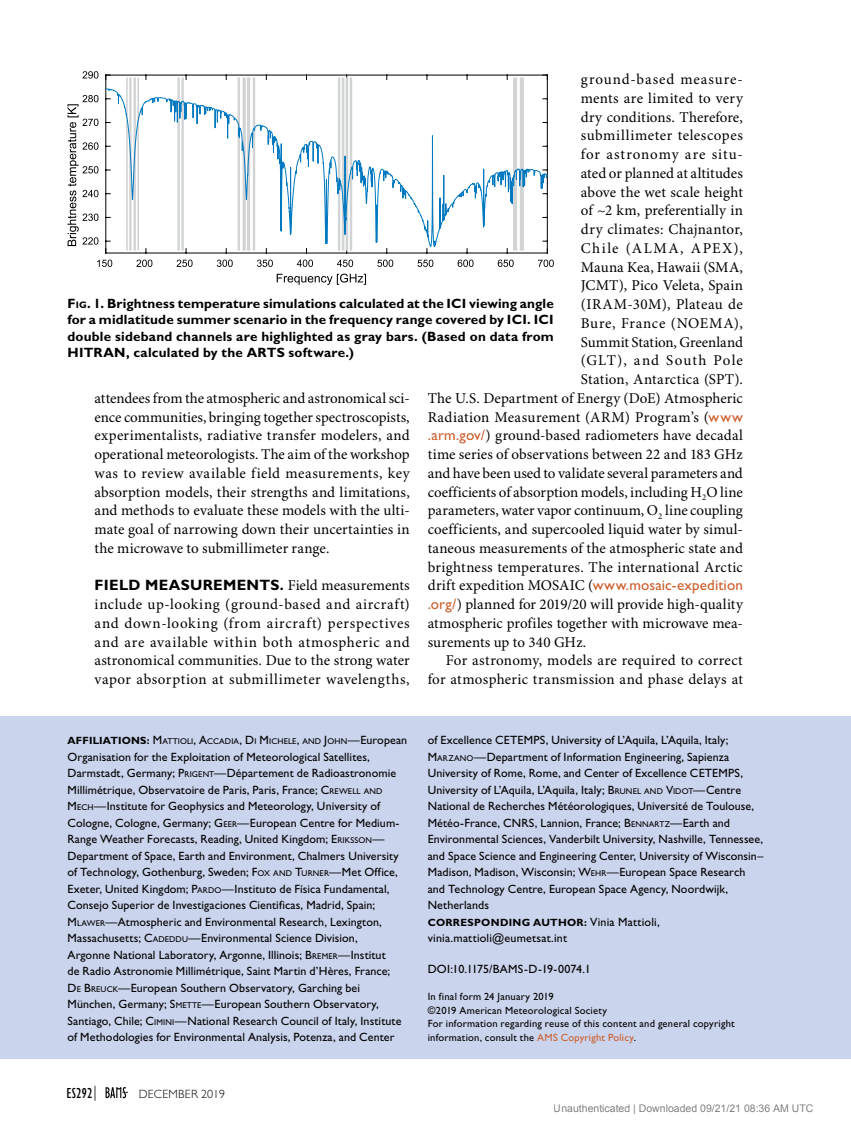
<style>
.page{position:relative;width:851px;height:1134px;background:#fff}
.page>*{position:absolute;margin:0;border:0;box-sizing:border-box;transform-origin:0 0}
.First_Paragraph_w_bo{font:15px/18.8px "Minion Pro";letter-spacing:.01em;color:#000;text-align:justify}
.Body_Text{font:15px/18.8px "Minion Pro";letter-spacing:.015em;color:#000;text-align:justify}
.First_Paragraph_w_bo-2{font:15px "Minion Pro";letter-spacing:.035em;color:#000}
.First_Paragraph_w_bo-3{font:15px "Minion Pro";letter-spacing:-.01em;color:#000}
.First_Paragraph_w_bo-4{font:15px "Minion Pro";letter-spacing:.065em;color:#000}
.First_Paragraph_w_bo-5{font:15px "Minion Pro";letter-spacing:.055em;color:#000}
.First_Paragraph_w_bo-6{font:15px "Minion Pro";letter-spacing:.04em;color:#000}
.First_Paragraph_w_bo-7{font:15px "Minion Pro";letter-spacing:.07em;color:#000}
.First_Paragraph_w_bo-8{font:15px "Minion Pro";letter-spacing:.1em;color:#000}
.t1{font:condensed 15px "Gill Sans Std";color:#000}
.Caption__figure{font:700 13.5px/16.5px "Gill Sans Std";letter-spacing:.015em;color:#000;text-align:justify}
.Affiliation_Correspo{font:12px/16.5px "Gill Sans Std";letter-spacing:.005em;color:#000}
.e-mail{font:12px "Gill Sans Std";letter-spacing:.005em;color:#000}
.t2{font:300 12px "Gill Sans Std";letter-spacing:.02em;color:#000}
.info_box_-_In_Final{font:10.5px/13.5px "Gill Sans Std";letter-spacing:.02em;color:#000}
.In_Final_Form_Copyri{font:10.5px "Gill Sans Std";letter-spacing:.02em;color:#000}
.t3{font:10.5px "Arial";color:rgb(0 0 0/.5)}
.Affiliation_Correspo-2{font:700 10.5px "Gill Sans Std";letter-spacing:.03em;color:#000}
.Affiliation_Correspo-3{font:8.4px "Gill Sans Std";letter-spacing:.015em;color:#000}
.s1{font-family:"Gill Sans Std";color:#cd5e2c}
.s2{font-style:inherit}
.s3{font-size:9.45px}
.s4{font-family:"Gill Sans Std";font-weight:700}
.s5{font-weight:700;font-size:10.5px}
.s6{font-size:12px}
.s7{font-size:8.4px}
.s8{font-weight:300;font-stretch:normal}
.s9{font-weight:400;font-size:12px}
.s10{color:#cd5e2c}
</style>
<div class="page">
<div style="left:0;top:716px;width:850px;height:343px;background:#cad4ec"></div>
<svg style="left:97px;top:260px;width:8px;height:7px"></svg>
<svg style="left:548px;top:260px;width:5px;height:7px"></svg>
<svg style="left:82px;top:71px;width:16px;height:8px"></svg>
<svg style="left:68px;top:95px;width:30px;height:151px"></svg>
<svg style="left:105px;top:74px;width:443px;height:211px"></svg>
<div style="left:105px;top:1086px;width:24px;height:13px;background:#fff;border:2px solid #fff"></div>
<svg style="left:105px;top:1087px;width:23px;height:11px"></svg>
<p class="First_Paragraph_w_bo-4" style="left:580px;top:70px;width:164px">ground-based measure-</p>
<p class="First_Paragraph_w_bo" style="left:580px;top:89px;width:163px">ments are limited to very</p>
<p class="First_Paragraph_w_bo" style="left:580px;top:108px;width:163px">dry conditions. Therefore,</p>
<p class="First_Paragraph_w_bo-2" style="left:580px;top:126px;width:163px">submillimeter telescopes</p>
<p class="First_Paragraph_w_bo-5" style="left:580px;top:145px;width:164px">for astronomy are situ-</p>
<p class="First_Paragraph_w_bo" style="left:580px;top:164px;width:163px">ated or planned at altitudes</p>
<p class="First_Paragraph_w_bo" style="left:580px;top:183px;width:163px">above the wet scale height</p>
<p class="First_Paragraph_w_bo" style="left:580px;top:202px;width:163px">of ~2 km, preferentially in</p>
<p class="First_Paragraph_w_bo" style="left:580px;top:220px;width:163px">dry climates: Chajnantor,</p>
<p class="First_Paragraph_w_bo-8" style="left:580px;top:239px;width:164px">Chile (ALMA, APEX),</p>
<p class="First_Paragraph_w_bo" style="left:580px;top:258px;width:164px">Mauna Kea, Hawaii (SMA,</p>
<p class="First_Paragraph_w_bo" style="left:580px;top:277px;width:164px">JCMT), Pico Veleta, Spain</p>
<p class="First_Paragraph_w_bo-2" style="left:580px;top:295px;width:164px">(IRAM-30M), Plateau de</p>
<p class="First_Paragraph_w_bo-6" style="left:580px;top:314px;width:163px">Bure, France (NOEMA),</p>
<p class="First_Paragraph_w_bo-3" style="left:580px;top:333px;width:164px">Summit Station, Greenland</p>
<p class="First_Paragraph_w_bo-7" style="left:580px;top:351px;width:163px">(GLT), and South Pole</p>
<p class="First_Paragraph_w_bo" style="left:580px;top:370px;width:164px">Station, Antarctica (SPT).</p>
<p class="First_Paragraph_w_bo" style="left:428px;top:389px;width:317px">The U.S. Department of Energy (DoE) Atmospheric</p>
<p class="First_Paragraph_w_bo" style="left:428px;top:408px;width:317px">Radiation Measurement (ARM) Program’s (<span class="s1">www</span></p>
<p class="First_Paragraph_w_bo" style="left:428px;top:427px;width:317px"><span class="s1">.arm.gov/</span>) ground-based radiometers have decadal</p>
<p class="First_Paragraph_w_bo" style="left:428px;top:445px;width:316px">time series of observations between 22 and 183 GHz</p>
<p class="First_Paragraph_w_bo" style="left:428px;top:464px;width:316px">and have been used to validate several parameters and</p>
<p class="First_Paragraph_w_bo" style="left:428px;top:483px;width:316px">coefficients of absorption models, including H<sub>2</sub>O line</p>
<p class="First_Paragraph_w_bo" style="left:428px;top:502px;width:317px">parameters, water vapor continuum, O<sub>2</sub> line coupling</p>
<p class="First_Paragraph_w_bo" style="left:428px;top:520px;width:317px">coefficients, and supercooled liquid water by simul-</p>
<p class="First_Paragraph_w_bo" style="left:428px;top:539px;width:316px">taneous measurements of the atmospheric state and</p>
<p class="First_Paragraph_w_bo" style="left:428px;top:558px;width:316px">brightness temperatures. The international Arctic</p>
<p class="First_Paragraph_w_bo" style="left:428px;top:577px;width:316px">drift expedition MOSAIC (<span class="s1">www.mosaic-expedition</span></p>
<p class="First_Paragraph_w_bo" style="left:428px;top:595px;width:317px"><span class="s1">.org/</span>) planned for 2019/20 will provide high-quality</p>
<p class="First_Paragraph_w_bo" style="left:428px;top:614px;width:317px">atmospheric profiles together with microwave mea-</p>
<p class="First_Paragraph_w_bo" style="left:428px;top:633px;width:160px">surements up to 340 GHz.</p>
<p class="Body_Text" style="left:428px;top:652px;width:317px;text-align:right">For astronomy, models are required to correct for atmospheric transmission and phase delays at</p>
<p class="Caption__figure" style="left:68px;top:295px;width:487px"><span class="s2">F</span><span class="s3">ig</span><span class="s2">.</span> 1. Brightness temperature simulations calculated at the ICI viewing angle for a midlatitude summer scenario in the frequency range covered by ICI. ICI double sideband channels are highlighted as gray bars. (Based on data from HITRAN, calculated by the ARTS software.)</p>
<p class="Body_Text" style="left:94px;top:389px;width:317px">attendees from the atmospheric and astronomical sci&shy;ence communities, bringing together spectroscopists, experimentalists, radiative transfer modelers, and operational meteorologists. The aim of the workshop was to review available field measurements, key absorption models, their strengths and limitations, and methods to evaluate these models with the ulti&shy;mate goal of narrowing down their uncertainties in the microwave to submillimeter range.</p>
<p class="First_Paragraph_w_bo" style="left:94px;top:577px;width:317px"><span class="s4">FIELD MEASUREMENTS.</span> Field measurements include up-looking (ground-based and aircraft) and down-looking (from aircraft) perspectives and are available within both atmospheric and astronomical communities. Due to the strong water vapor absorption at submillimeter wavelengths,</p>
<p class="Affiliation_Correspo-3" style="left:68px;top:736px;width:341px"><span class="s5">AFFILIATIONS:</span> <span class="s6">M</span>ATTIOLI<span class="s6">, A</span>CCADIA<span class="s6">, D</span> I <span class="s6">M</span>ICHELE<span class="s6">,</span> AND <span class="s6">J</span>OHN<span class="s6">—European</span></p>
<p class="Affiliation_Correspo" style="left:68px;top:748px;width:335px">Organisation for the Exploitation of Meteorological Satellites, Darmstadt, Germany; <span class="s2">P</span><span class="s7">RIGENT</span>—Département de Radioastronomie Millimétrique, Observatoire de Paris, Paris, France; <span class="s2">C</span><span class="s7">REWELL AND </span><span class="s2">M</span><span class="s7">EC H</span>—Institute for Geophysics and Meteorology, University of Cologne, Cologne, Germany; <span class="s2">G</span> <span class="s7">EER</span>—European Centre for Medium-Range Weather Forecasts, Reading, United Kingdom; <span class="s2">E</span> <span class="s7">RIKSSON</span>— Department of Space, Earth and Environment, Chalmers University of Technology, Gothenburg, Sweden; <span class="s2">F</span><span class="s7">OX AND</span> <span class="s2">T</span><span class="s7">URNER</span>—Met Office, Exeter, United Kingdom; <span class="s2">P</span><span class="s7">ARDO</span>—Instituto de Física Fundamental, Consejo Superior de Investigaciones Cientificas, Madrid, Spain; <span class="s2">M</span><span class="s7">LAWER</span>—Atmospheric and Environmental Research, Lexington, Massachusetts; <span class="s2">C</span><span class="s7">ADEDDU</span>—Environmental Science Division, Argonne National Laboratory, Argonne, Illinois; <span class="s2">B</span><span class="s7">REM ER</span>—Institut<br>de Radio Astronomie Millimétrique, Saint Martin d’Hères, France;<br><span class="s2">D</span> <span class="s7">E</span> <span class="s2">B</span><span class="s7">REUC K</span>—European Southern Observatory, Garching bei München, Germany; <span class="s2">S</span><span class="s7">METTE</span>—European Southern Observatory, Santiago, Chile; <span class="s2">C</span><span class="s7">IMINI</span>—National Research Council of Italy, Institute of Methodologies for Environmental Analysis, Potenza, and Center</p>
<p class="t1" style="left:66px;top:1085px;width:32px">ES292<span class="s8">|</span></p>
<p class="t2" style="left:139px;top:1087px;width:88px">DECEMBER 2019</p>
<p class="Affiliation_Correspo" style="left:428px;top:732px;width:337px">of Excellence CETEMPS, University of L’Aquila, L’Aquila, Italy; <span class="s2">M</span><span class="s7">ARZANO</span>—Department of Information Engineering, Sapienza University of Rome, Rome, and Center of Excellence CETEMPS, University of L’Aquila, L’Aquila, Italy; <span class="s2">B</span><span class="s7">RUNEL AND</span> <span class="s2">V</span><span class="s7">IDOT</span>—Centre National de Recherches Météorologiques, Université de Toulouse, Météo-France, CNRS, Lannion, France; <span class="s2">B</span><span class="s7">ENNARTZ</span>—Earth and Environmental Sciences, Vanderbilt University, Nashville, Tennessee, and Space Science and Engineering Center, University of Wisconsin– Madison, Madison, Wisconsin; <span class="s2">W</span><span class="s7">EHR</span>—European Space Research and Technology Centre, European Space Agency, Noordwijk, Netherlands</p>
<p class="Affiliation_Correspo-2" style="left:428px;top:916px;width:233px">CORRESPONDING AUTHOR: <span class="s9">Vinia Mattioli,</span></p>
<p class="Affiliation_Correspo" style="left:428px;top:930px;width:141px">vinia.mattioli@eumetsat.int</p>
<p class="e-mail" style="left:428px;top:963px;width:164px">DOI:10.1175/BAMS-D-19-0074.1</p>
<p class="In_Final_Form_Copyri" style="left:428px;top:991px;width:127px">In final form 24 January 2019</p>
<p class="In_Final_Form_Copyri" style="left:428px;top:1004px;width:181px">©2019 American Meteorological Society</p>
<p class="info_box_-_In_Final" style="left:428px;top:1017px;width:308px">For information regarding reuse of this content and general copyright information, consult the <span class="s10">AMS Copyright Policy</span>.</p>
<p class="t3" style="left:553px;top:1102px;width:261px">Unauthenticated | Downloaded 09/21/21 08:36 AM UTC</p>
</div>
